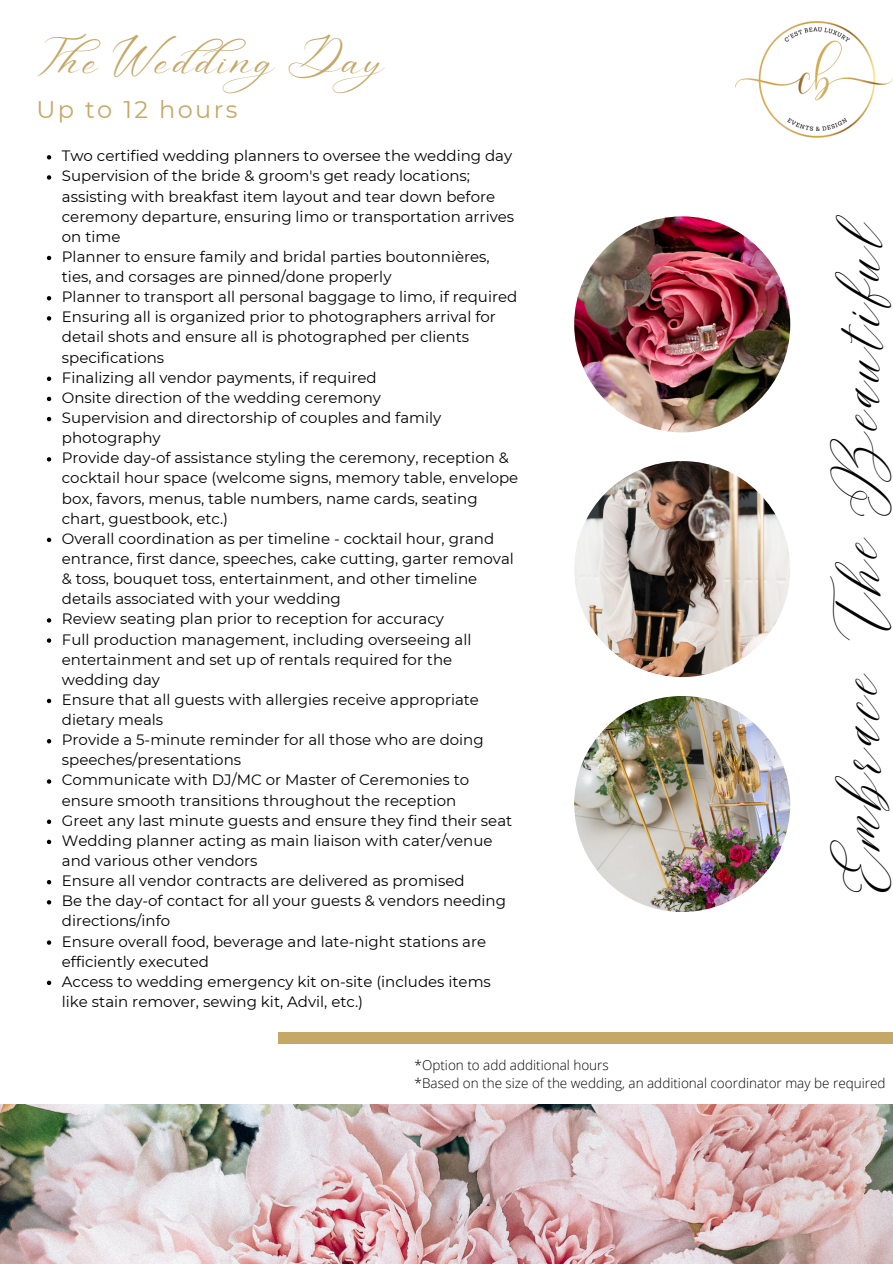
<style>
.page{position:relative;width:893px;height:1264px;background:#fff}
.page>*{position:absolute;margin:0;border:0;box-sizing:border-box;transform-origin:0 0}
.t1{font:46.65px "Malibu Ring";color:#030303}
.t2{font:25.5px "Aniyah";letter-spacing:.1em;color:#c5a868}
.t3{font:24px "Montserrat";letter-spacing:.1em;color:#c5a868}
.t4{font:15px/20.1px "Montserrat";color:#000}
.t5{font:300 13.5px "Open Sans";color:#030303}
</style>
<div class="page">
<svg style="left:47px;top:155px;width:4px;height:4px"></svg>
<svg style="left:47px;top:175px;width:4px;height:5px"></svg>
<svg style="left:47px;top:256px;width:4px;height:4px"></svg>
<svg style="left:47px;top:296px;width:4px;height:4px"></svg>
<svg style="left:47px;top:316px;width:4px;height:4px"></svg>
<svg style="left:47px;top:376px;width:4px;height:5px"></svg>
<svg style="left:47px;top:397px;width:4px;height:4px"></svg>
<svg style="left:47px;top:417px;width:4px;height:4px"></svg>
<svg style="left:47px;top:457px;width:4px;height:4px"></svg>
<svg style="left:47px;top:537px;width:4px;height:5px"></svg>
<svg style="left:47px;top:618px;width:4px;height:4px"></svg>
<svg style="left:47px;top:638px;width:4px;height:4px"></svg>
<svg style="left:47px;top:698px;width:4px;height:5px"></svg>
<svg style="left:47px;top:739px;width:4px;height:4px"></svg>
<svg style="left:47px;top:779px;width:4px;height:4px"></svg>
<svg style="left:47px;top:819px;width:4px;height:5px"></svg>
<svg style="left:47px;top:839px;width:4px;height:5px"></svg>
<svg style="left:47px;top:880px;width:4px;height:4px"></svg>
<svg style="left:47px;top:900px;width:4px;height:4px"></svg>
<svg style="left:47px;top:940px;width:4px;height:4px"></svg>
<svg style="left:47px;top:980px;width:4px;height:5px"></svg>
<img style="left:735px;top:21px;width:157px;height:117px">
<img style="left:574px;top:696px;width:216px;height:216px;border-radius:50%">
<img style="left:574px;top:461px;width:216px;height:216px;border-radius:50%">
<img style="left:574px;top:216px;width:216px;height:216px;border-radius:50%">
<div style="left:278px;top:1032px;width:614px;height:11px;background:#c5a868"></div>
<img style="left:0;top:1104px;width:892px;height:159px">
<p class="t2" style="left:36px;top:52px;width:383px">The WedingDay</p>
<h2 class="t3" style="left:36px;top:95px;width:203px">Up to 12 hours</h2>
<h2 class="t4" style="left:62px;top:146px;width:452px">Two certified wedding planners to oversee the wedding day</h2>
<p class="t4" style="left:62px;top:166px;width:454px">Supervision of the bride &amp; groom's get ready locations; assisting with breakfast item layout and tear down before ceremony departure, ensuring limo or transportation arrives on time</p>
<p class="t4" style="left:62px;top:246px;width:429px">Planner to ensure family and bridal parties boutonnières, ties, and corsages are pinned/done properly</p>
<p class="t4" style="left:62px;top:287px;width:457px">Planner to transport all personal baggage to limo, if required</p>
<p class="t4" style="left:62px;top:307px;width:435px">Ensuring all is organized prior to photographers arrival for detail shots and ensure all is photographed per clients specifications</p>
<p class="t4" style="left:62px;top:367px;width:316px">Finalizing all vendor payments, if required</p>
<p class="t4" style="left:62px;top:387px;width:321px">Onsite direction of the wedding ceremony</p>
<p class="t4" style="left:62px;top:407px;width:381px">Supervision and directorship of couples and family photography</p>
<p class="t4" style="left:62px;top:448px;width:458px">Provide day-of assistance styling the ceremony, reception &amp; cocktail hour space (welcome signs, memory table, envelope box, favors, menus, table numbers, name cards, seating chart, guestbook, etc.)</p>
<p class="t4" style="left:62px;top:528px;width:453px">Overall coordination as per timeline - cocktail hour, grand entrance, first dance, speeches, cake cutting, garter removal &amp; toss, bouquet toss, entertainment, and other timeline details associated with your wedding</p>
<p class="t4" style="left:62px;top:609px;width:383px">Review seating plan prior to reception for accuracy</p>
<p class="t4" style="left:62px;top:629px;width:411px">Full production management, including overseeing all entertainment and set up of rentals required for the wedding day</p>
<p class="t4" style="left:62px;top:689px;width:418px">Ensure that all guests with allergies receive appropriate dietary meals</p>
<p class="t4" style="left:62px;top:729px;width:423px">Provide a 5-minute reminder for all those who are doing speeches/presentations</p>
<p class="t4" style="left:62px;top:770px;width:409px">Communicate with DJ/MC or Master of Ceremonies to ensure smooth transitions throughout the reception</p>
<p class="t4" style="left:62px;top:810px;width:452px">Greet any last minute guests and ensure they find their seat</p>
<p class="t4" style="left:62px;top:830px;width:432px">Wedding planner acting as main liaison with cater/venue and various other vendors</p>
<p class="t4" style="left:62px;top:870px;width:404px">Ensure all vendor contracts are delivered as promised</p>
<p class="t4" style="left:62px;top:890px;width:445px">Be the day-of contact for all your guests &amp; vendors needing directions/info</p>
<p class="t4" style="left:62px;top:931px;width:426px">Ensure overall food, beverage and late-night stations are efficiently executed</p>
<p class="t4" style="left:62px;top:971px;width:430px">Access to wedding emergency kit on-site (includes items like stain remover, sewing kit, Advil, etc.)</p>
<h1 class="t1" style="left:831px;top:901px;width:689px;rotate:-90deg">Embrace The Beautiful</h1>
<p class="t5" style="left:414px;top:1055px;width:195px">*Option to add additional hours</p>
<p class="t5" style="left:414px;top:1073px;width:472px">*Based on the size of the wedding, an additional coordinator may be required</p>
</div>
